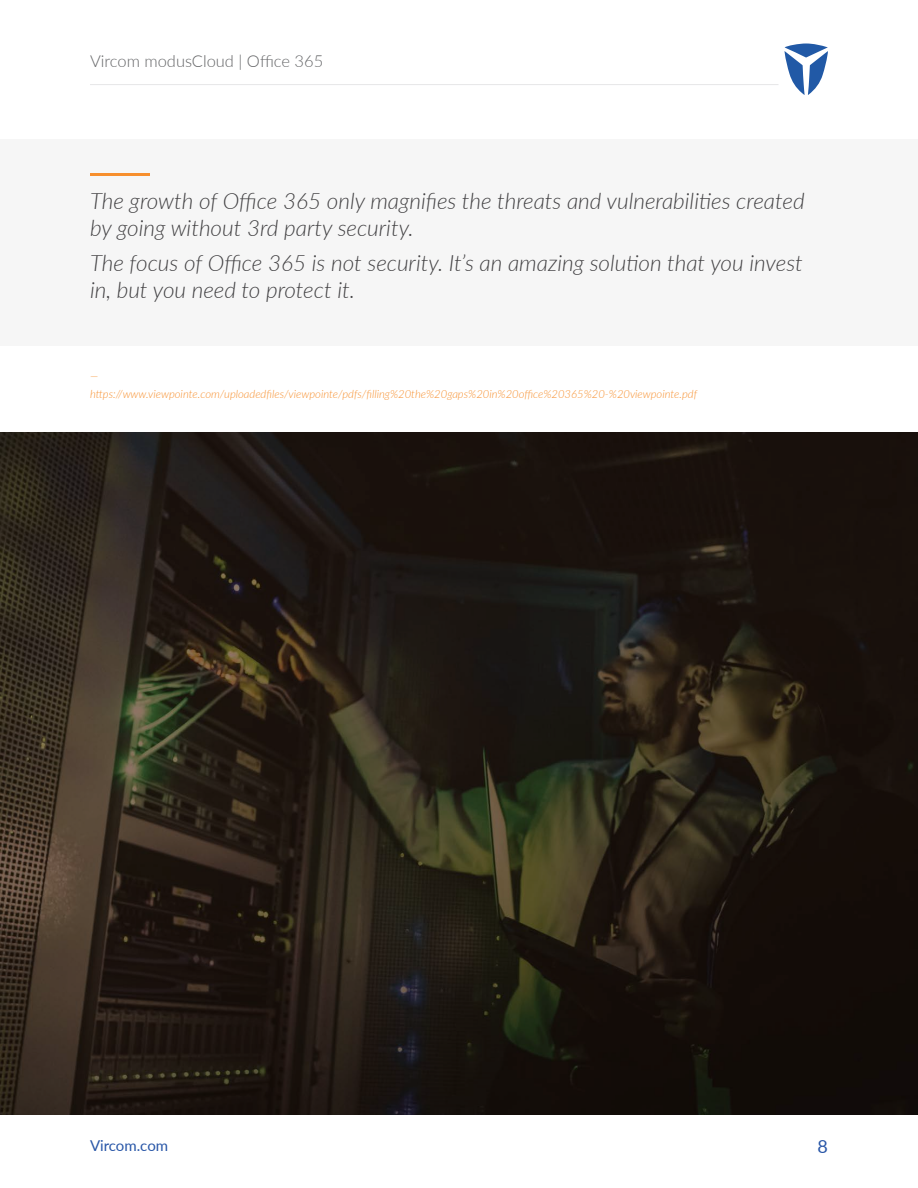
<style>
.page{position:relative;width:918px;height:1188px;background:#fff}
.page>*{position:absolute;margin:0;border:0;box-sizing:border-box;transform-origin:0 0}
.t1{font:italic 300 22.5px/27px "Lato";color:#414042}
.t2{font:18px "Lato";color:#2856a7}
.t3{font:300 16.5px "Lato";color:#646567}
.t4{font:15px "Lato";color:#2856a7}
.t5{font:italic 300 11.25px "Lato";color:#f78f2d}
</style>
<div class="page">
<svg style="left:784px;top:43px;width:44px;height:52px"></svg>
<hr style="left:90px;top:84px;width:688px;height:1px;background:#e6e7e8">
<div style="left:0;top:139px;width:918px;height:207px;background:#f6f6f6"></div>
<hr style="left:90px;top:173px;width:59px;height:3px;background:#f78f2d">
<img style="left:0;top:432px;width:918px;height:682px">
<p class="t3" style="left:90px;top:50px;width:235px">Vircom modusCloud | Office 365</p>
<p class="t1" style="left:90px;top:187px;width:716px">The growth of Office 365 only magnifies the threats and vulnerabilities created by going without 3rd party security.</p>
<p class="t1" style="left:90px;top:248px;width:714px">The focus of Office 365 is not security. It’s an amazing solution that you invest in, but you need to protect it.</p>
<p class="t5" style="left:90px;top:387px;width:609px">https://www.viewpointe.com/uploadedfiles/viewpointe/pdfs/filling%20the%20gaps%20in%20office%20365%20-%20viewpointe.pdf</p>
<p class="t4" style="left:90px;top:1134px;width:80px">Vircom.com</p>
<p class="t2" style="left:818px;top:1134px;width:12px">8</p>
</div>
